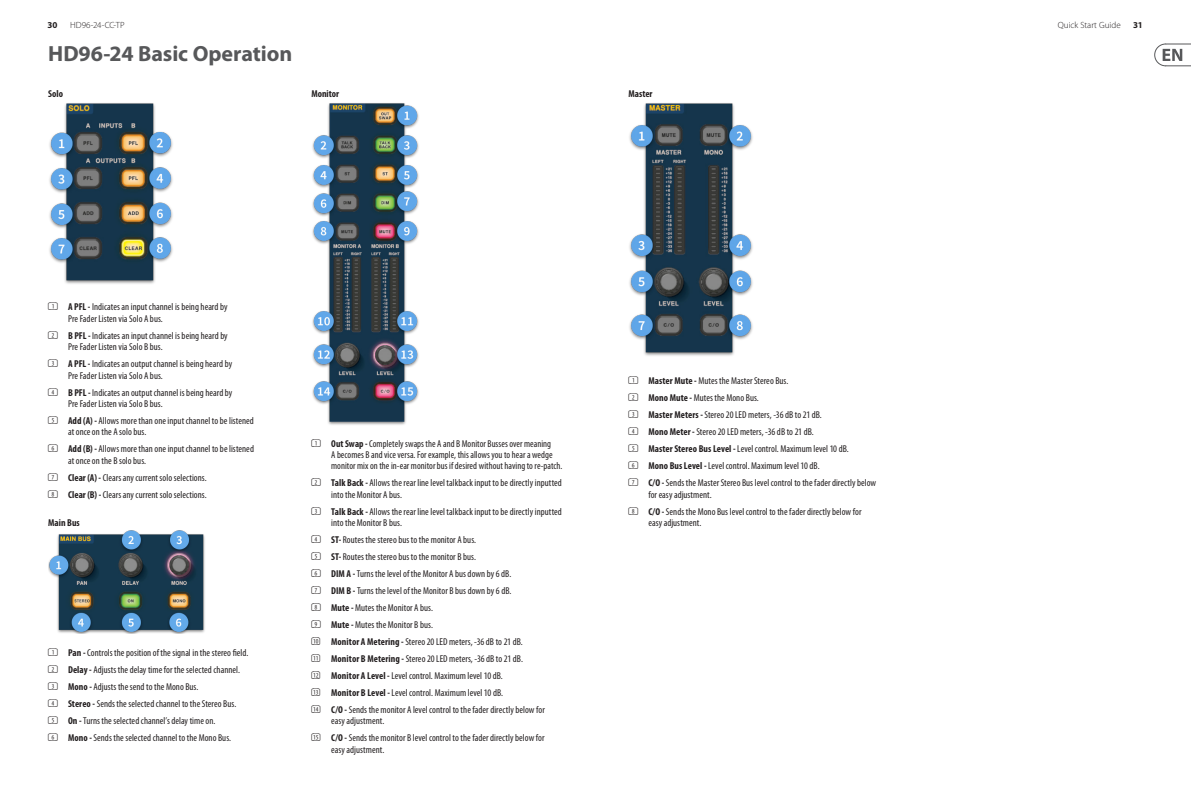
<style>
.page{position:relative;width:1191px;height:808px;background:#fff}
.page>*{position:absolute;margin:0;border:0;box-sizing:border-box;transform-origin:0 0}
.t1{font:700 22px "Myriad Pro";letter-spacing:-.005em;color:#57585a}
.t2{font:condensed 10px/11.3px "Myriad Pro";letter-spacing:.005em;color:#231f20}
.Main_Text_Semi_bold{font:700 condensed 10px "Myriad Pro";color:#231f20}
.t3{font:300 9px "Myriad Pro";color:#231f20}
.t4{font:700 9px "Myriad Pro";color:#231f20}
.s1{font-family:"SQF Round Cond 1 D V1";font-stretch:normal}
.s2{font-weight:700}
.s3{font-family:"SQF Round Cond 2 D V1";font-stretch:normal}
</style>
<div class="page">
<svg style="left:1154px;top:43px;width:37px;height:24px"></svg>
<img style="left:629px;top:103px;width:124px;height:253px">
<img style="left:49px;top:103px;width:124px;height:181px">
<img style="left:48px;top:531px;width:157px;height:103px">
<img style="left:312px;top:103px;width:107px;height:322px">
<p class="t4" style="left:48px;top:19px;width:11px">30</p>
<p class="t3" style="left:70px;top:20px;width:56px">HD96-24-CC-TP</p>
<p class="t3" style="left:1057px;top:20px;width:64px">Quick Start Guide</p>
<p class="t4" style="left:1133px;top:19px;width:11px">31</p>
<p class="t1" style="left:48px;top:39px;width:245px">HD96-24 Basic Operation</p>
<p class="Main_Text_Semi_bold" style="left:48px;top:87px;width:16px">Solo</p>
<p class="Main_Text_Semi_bold" style="left:311px;top:87px;width:29px">Monitor</p>
<p class="Main_Text_Semi_bold" style="left:628px;top:87px;width:26px">Master</p>
<p class="t2" style="left:68px;top:301px;width:161px;text-indent:-20px"><span class="s1">(1)</span> <span class="s2">A PFL -</span> Indicates an input channel is being heard by<br>Pre Fader Listen via Solo A bus.</p>
<p class="t2" style="left:68px;top:330px;width:161px;text-indent:-20px"><span class="s1">(2)</span> <span class="s2">B PFL -</span> Indicates an input channel is being heard by<br>Pre Fader Listen via Solo B bus.</p>
<p class="t2" style="left:68px;top:358px;width:166px;text-indent:-20px"><span class="s1">(3)</span> <span class="s2">A PFL -</span> Indicates an output channel is being heard by<br>Pre Fader Listen via Solo A bus.</p>
<p class="t2" style="left:68px;top:386px;width:166px;text-indent:-20px"><span class="s1">(4)</span> <span class="s2">B PFL -</span> Indicates an output channel is being heard by<br>Pre Fader Listen via Solo B bus.</p>
<p class="t2" style="left:68px;top:415px;width:187px;text-indent:-20px"><span class="s1">(5)</span> <span class="s2">Add (A) -</span> Allows more than one input channel to be listened at once on the A solo bus.</p>
<p class="t2" style="left:68px;top:443px;width:187px;text-indent:-20px"><span class="s1">(6)</span> <span class="s2">Add (B) -</span> Allows more than one input channel to be listened at once on the B solo bus.</p>
<p class="t2" style="left:48px;top:471px;width:160px"><span class="s1">(7)</span> <span class="s2">Clear (A) -</span> Clears any current solo selections.</p>
<p class="t2" style="left:48px;top:488px;width:160px"><span class="s1">(8)</span> <span class="s2">Clear (B) -</span> Clears any current solo selections.</p>
<p class="Main_Text_Semi_bold" style="left:48px;top:516px;width:33px">Main Bus</p>
<p class="t2" style="left:48px;top:647px;width:202px"><span class="s1">(1)</span> <span class="s2">Pan -</span> Controls the position of the signal in the stereo field.</p>
<p class="t2" style="left:48px;top:664px;width:193px"><span class="s1">(2)</span> <span class="s2">Delay -</span> Adjusts the delay time for the selected channel.</p>
<p class="t2" style="left:48px;top:681px;width:152px"><span class="s1">(3)</span> <span class="s2">Mono -</span> Adjusts the send to the Mono Bus.</p>
<p class="t2" style="left:48px;top:698px;width:190px"><span class="s1">(4)</span> <span class="s2">Stereo -</span> Sends the selected channel to the Stereo Bus.</p>
<p class="t2" style="left:48px;top:715px;width:169px"><span class="s1">(5)</span> <span class="s2">On -</span> Turns the selected channel’s delay time on.</p>
<p class="t2" style="left:48px;top:732px;width:184px"><span class="s1">(6)</span> <span class="s2">Mono -</span> Sends the selected channel to the Mono Bus.</p>
<p class="t2" style="left:331px;top:437px;width:233px;text-indent:-20px"><span class="s1">(1)</span> <span class="s2">Out Swap -</span> Completely swaps the A and B Monitor Busses over meaning<br>A becomes B and vice versa. For example, this allows you to hear a wedge monitor mix on the in-ear monitor bus if desired without having to re-patch.</p>
<p class="t2" style="left:331px;top:477px;width:232px;text-indent:-20px"><span class="s1">(2)</span> <span class="s2">Talk Back -</span> Allows the rear line level talkback input to be directly inputted into the Monitor A bus.</p>
<p class="t2" style="left:331px;top:505px;width:232px;text-indent:-20px"><span class="s1">(3)</span> <span class="s2">Talk Back -</span> Allows the rear line level talkback input to be directly inputted into the Monitor B bus.</p>
<p class="t2" style="left:311px;top:534px;width:166px"><span class="s1">(4)</span> <span class="s2">ST-</span> Routes the stereo bus to the monitor A bus.</p>
<p class="t2" style="left:311px;top:551px;width:166px"><span class="s1">(5)</span> <span class="s2">ST-</span> Routes the stereo bus to the monitor B bus.</p>
<p class="t2" style="left:311px;top:568px;width:201px"><span class="s1">(6)</span> <span class="s2">DIM A -</span> Turns the level of the Monitor A bus down by 6 dB.</p>
<p class="t2" style="left:311px;top:585px;width:201px"><span class="s1">(7)</span> <span class="s2">DIM B -</span> Turns the level of the Monitor B bus down by 6 dB.</p>
<p class="t2" style="left:311px;top:602px;width:123px"><span class="s1">(8)</span> <span class="s2">Mute -</span> Mutes the Monitor A bus.</p>
<p class="t2" style="left:311px;top:619px;width:123px"><span class="s1">(9)</span> <span class="s2">Mute -</span> Mutes the Monitor B bus.</p>
<p class="t2" style="left:311px;top:636px;width:213px"><span class="s3">(10)</span> <span class="s2">Monitor A Metering -</span> Stereo 20 LED meters, -36 dB to 21 dB.</p>
<p class="t2" style="left:311px;top:653px;width:213px"><span class="s3">(11)</span> <span class="s2">Monitor B Metering -</span> Stereo 20 LED meters, -36 dB to 21 dB.</p>
<p class="t2" style="left:311px;top:670px;width:193px"><span class="s3">(12)</span> <span class="s2">Monitor A Level -</span> Level control. Maximum level 10 dB.</p>
<p class="t2" style="left:311px;top:687px;width:193px"><span class="s3">(13)</span> <span class="s2">Monitor B Level -</span> Level control. Maximum level 10 dB.</p>
<p class="t2" style="left:331px;top:704px;width:215px;text-indent:-20px"><span class="s3">(14)</span> <span class="s2">C/O -</span> Sends the monitor A level control to the fader directly below for easy adjustment.</p>
<p class="t2" style="left:331px;top:732px;width:215px;text-indent:-20px"><span class="s3">(15)</span> <span class="s2">C/O -</span> Sends the monitor B level control to the fader directly below for easy adjustment.</p>
<p class="t2" style="left:628px;top:375px;width:161px"><span class="s1">(1)</span> <span class="s2">Master Mute -</span> Mutes the Master Stereo Bus.</p>
<p class="t2" style="left:628px;top:392px;width:132px"><span class="s1">(2)</span> <span class="s2">Mono Mute -</span> Mutes the Mono Bus.</p>
<p class="t2" style="left:628px;top:409px;width:195px"><span class="s1">(3)</span> <span class="s2">Master Meters -</span> Stereo 20 LED meters, -36 dB to 21 dB.</p>
<p class="t2" style="left:628px;top:426px;width:187px"><span class="s1">(4)</span> <span class="s2">Mono Meter -</span> Stereo 20 LED meters, -36 dB to 21 dB.</p>
<p class="t2" style="left:628px;top:443px;width:222px"><span class="s1">(5)</span> <span class="s2">Master Stereo Bus Level -</span> Level control. Maximum level 10 dB.</p>
<p class="t2" style="left:628px;top:460px;width:193px"><span class="s1">(6)</span> <span class="s2">Mono Bus Level -</span> Level control. Maximum level 10 dB.</p>
<p class="t2" style="left:648px;top:477px;width:229px;text-indent:-20px"><span class="s1">(7)</span> <span class="s2">C/O -</span> Sends the Master Stereo Bus level control to the fader directly below for easy adjustment.</p>
<p class="t2" style="left:648px;top:505px;width:215px;text-indent:-20px"><span class="s1">(8)</span> <span class="s2">C/O -</span> Sends the Mono Bus level control to the fader directly below for easy adjustment.</p>
</div>
